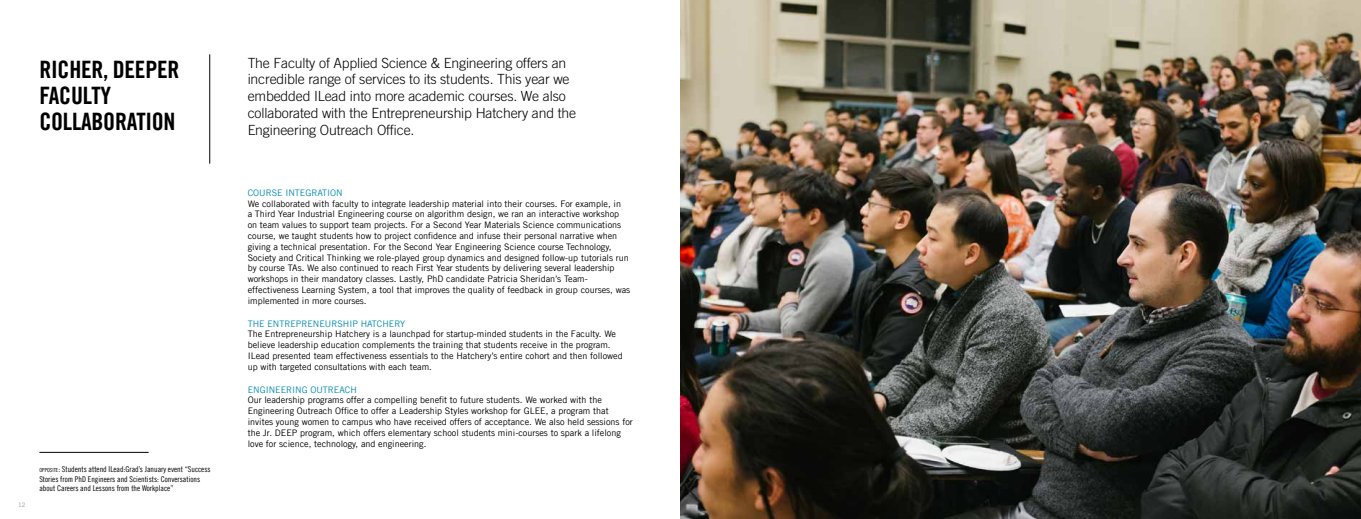
<style>
.page{position:relative;width:1361px;height:519px;background:#fff}
.page>*{position:absolute;margin:0;border:0;box-sizing:border-box;transform-origin:0 0}
.t1{font:24px/26px "Trade Gothic LT Com Bd Cn 20";letter-spacing:-.01em;color:#000}
.t2{font:300 14px/16.8px "Trade Gothic LT Com";letter-spacing:-.01em;color:#000}
.t3{font:9px/10.8px "Trade Gothic LT Com";color:#000}
.t4{font:9px "Trade Gothic LT Com";color:#008ab0}
.t5{font:8px/9.6px "Trade Gothic LT Com Cn 18";color:#000}
.t6{font:6px "Trade Gothic LT Com";color:#8f9090}
.s1{font-size:5.6px}
.s2{font-style:inherit}
</style>
<div class="page">
<hr style="left:209px;top:54px;width:1px;height:110px;background:#000">
<img style="left:680px;top:0;width:681px;height:519px">
<hr style="left:39px;top:452px;width:110px;height:1px;background:#000">
<h1 class="t1" style="left:39px;top:56px;width:142px">RICHER, DEEPER<br>FACULTY<br>COLLABORATION</h1>
<p class="t2" style="left:248px;top:54px;width:330px">The Faculty of Applied Science &amp; Engineering offers an incredible range of services to its students. This year we embedded ILead into more academic courses. We also collaborated with the Entrepreneurship Hatchery and the Engineering Outreach Office.</p>
<p class="t6" style="left:18px;top:501px;width:9px">12</p>
<p class="t5" style="left:39px;top:464px;width:173px"><span class="s1">OPPOSITE</span><span class="s2">:</span> Students attend ILead:Grad’s January event “Success<br>Stories from PhD Engineers and Scientists: Conversations about Careers and Lessons from the Workplace”</p>
<p class="t4" style="left:248px;top:187px;width:96px">COURSE INTEGRATION</p>
<p class="t3" style="left:248px;top:198px;width:384px">We collaborated with faculty to integrate leadership material into their courses. For example, in<br>a Third Year Industrial Engineering course on algorithm design, we ran an interactive workshop on team values to support team projects. For a Second Year Materials Science communications course, we taught students how to project confidence and infuse their personal narrative when giving a technical presentation. For the Second Year Engineering Science course Technology, Society and Critical Thinking we role-played group dynamics and designed follow-up tutorials run by course TAs. We also continued to reach First Year students by delivering several leadership workshops in their mandatory classes. Lastly, PhD candidate Patricia Sheridan’s Team&shy;effectiveness Learning System, a tool that improves the quality of feedback in group courses, was implemented in more courses.</p>
<p class="t4" style="left:248px;top:318px;width:159px">THE ENTREPRENEURSHIP HATCHERY</p>
<p class="t3" style="left:248px;top:329px;width:376px">The Entrepreneurship Hatchery is a launchpad for startup-minded students in the Faculty. We believe leadership education complements the training that students receive in the program.<br>ILead presented team effectiveness essentials to the Hatchery’s entire cohort and then followed up with targeted consultations with each team.</p>
<p class="t4" style="left:248px;top:384px;width:111px">ENGINEERING OUTREACH</p>
<p class="t3" style="left:248px;top:395px;width:387px">Our leadership programs offer a compelling benefit to future students. We worked with the Engineering Outreach Office to offer a Leadership Styles workshop for GLEE, a program that invites young women to campus who have received offers of acceptance. We also held sessions for the Jr. DEEP program, which offers elementary school students mini-courses to spark a lifelong love for science, technology, and engineering.</p>
</div>
